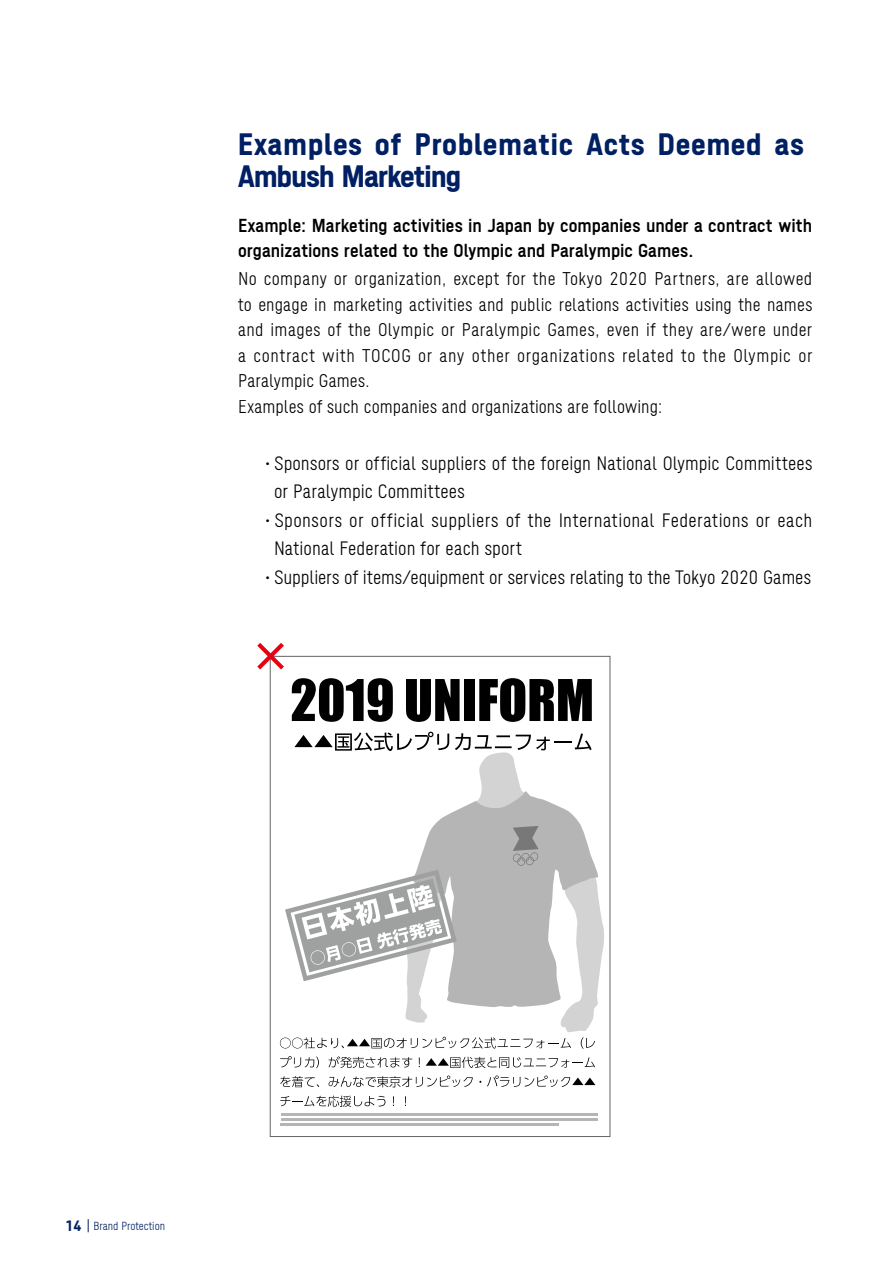
<style>
.page{position:relative;width:893px;height:1263px;background:#fff}
.page>*{position:absolute;margin:0;border:0;box-sizing:border-box;transform-origin:0 0}
.t1{font:700 27px/32.4px "TOKYO2020";letter-spacing:.04em;color:#002063}
.t2{font:300 17.4px "TOKYO2020";letter-spacing:.01em;color:#000}
.t3{font:300 16.5px/25.5px "TOKYO2020";letter-spacing:.02em;color:#000}
.t4{font:700 16.5px/25.3px "TOKYO2020 De";color:#000}
.t5{font:300 10.5px "TOKYO2020";color:#002063}
.s1{font-family:"TOKYO2020 JPN Light 90 pv RKSJ H";font-weight:400;font-size:16.5px}
.s2{font-weight:700;font-size:13.05px}
</style>
<div class="page">
<svg style="left:88px;top:1219px;width:1px;height:13px"></svg>
<svg style="left:292px;top:678px;width:101px;height:44px"></svg>
<svg style="left:406px;top:679px;width:53px;height:43px"></svg>
<div style="left:464px;top:679px;width:11px;height:42px;background:#000"></div>
<svg style="left:479px;top:678px;width:112px;height:44px"></svg>
<svg style="left:280px;top:1056px;width:39px;height:12px"></svg>
<svg style="left:328px;top:1056px;width:84px;height:12px"></svg>
<svg style="left:419px;top:1057px;width:176px;height:11px"></svg>
<svg style="left:280px;top:1076px;width:39px;height:11px"></svg>
<svg style="left:328px;top:1076px;width:145px;height:11px"></svg>
<svg style="left:487px;top:1076px;width:108px;height:11px"></svg>
<svg style="left:280px;top:1096px;width:105px;height:11px"></svg>
<hr style="left:281px;top:1114px;width:316px;height:2px;background:#b5b5b6">
<hr style="left:281px;top:1118px;width:316px;height:2px;background:#b5b5b6">
<hr style="left:281px;top:1123px;width:278px;height:2px;background:#b5b5b6">
<svg style="left:280px;top:732px;width:324px;height:317px"></svg>
<svg style="left:257px;top:643px;width:27px;height:26px"></svg>
<h1 class="t1" style="left:238px;top:129px;width:567px">Examples of Problematic Acts Deemed as<br>Ambush Marketing</h1>
<p class="t4" style="left:238px;top:214px;width:575px">Example: Marketing activities in Japan by companies under a contract with organizations related to the Olympic and Paralympic Games.</p>
<p class="t3" style="left:238px;top:268px;width:576px">No company or organization, except for the Tokyo 2020 Partners, are allowed to engage in marketing activities and public relations activities using the names and images of the Olympic or Paralympic Games, even if they are/were under a contract with TOCOG or any other organizations related to the Olympic or Paralympic Games.<br>Examples of such companies and organizations are following:</p>
<p class="t2" style="left:259px;top:455px;width:554px"><span class="s1">・</span>Sponsors or official suppliers of the foreign National Olympic Committees</p>
<p class="t2" style="left:274px;top:484px;width:192px">or Paralympic Committees</p>
<p class="t2" style="left:259px;top:512px;width:554px"><span class="s1">・</span>Sponsors or official suppliers of the International Federations or each</p>
<p class="t2" style="left:274px;top:541px;width:249px">National Federation for each sport</p>
<p class="t2" style="left:259px;top:569px;width:553px"><span class="s1">・</span>Suppliers of items/equipment or services relating to the Tokyo 2020 Games</p>
<p class="t5" style="left:66px;top:1222px;width:101px"><span class="s2">14</span> Brand Protection</p>
</div>
